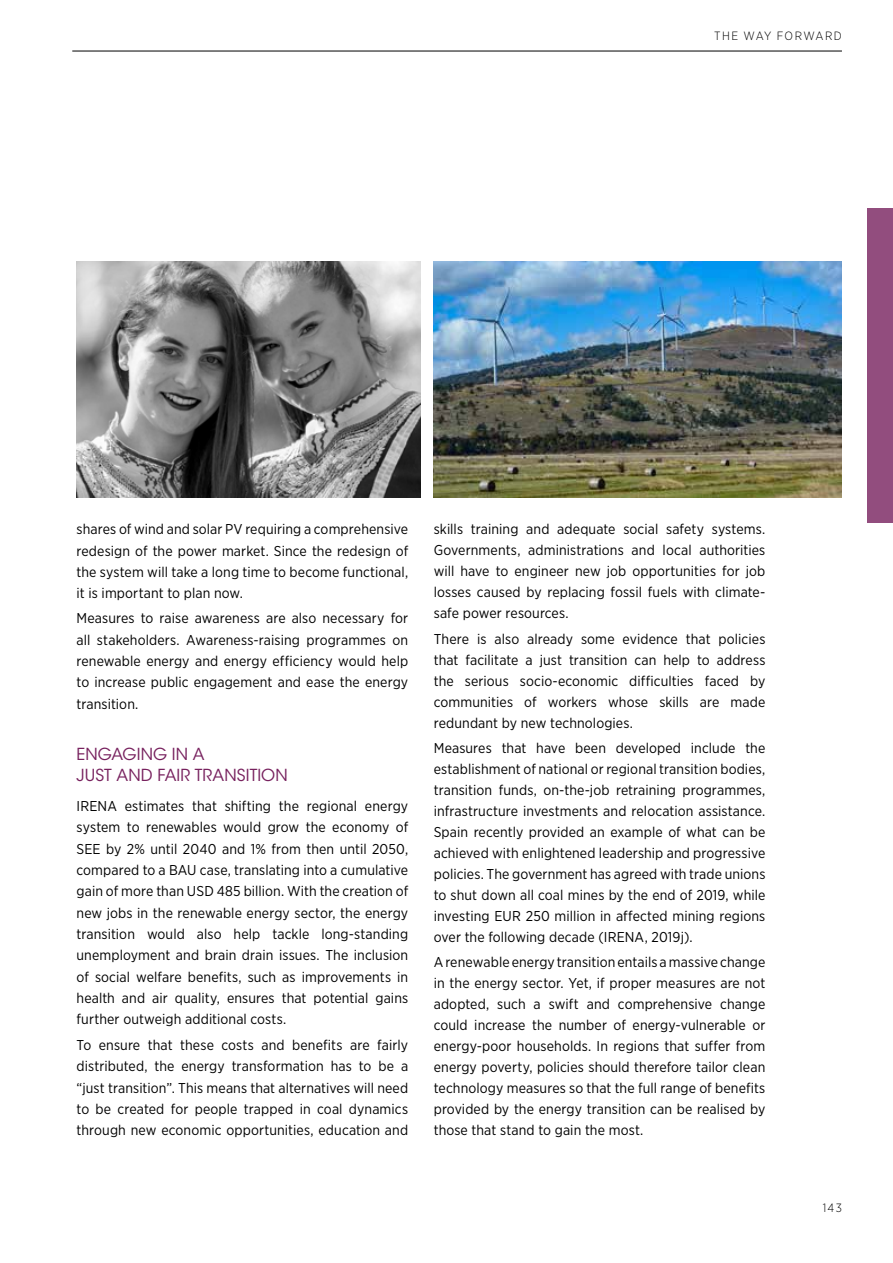
<style>
.page{position:relative;width:893px;height:1263px;background:#fff}
.page>*{position:absolute;margin:0;border:0;box-sizing:border-box;transform-origin:0 0}
.t1{font:16.5px/21.3px "ITC Avant Garde Std";letter-spacing:.005em;color:#77215e}
.Fließtext{font:14.25px/21px "Gotham Narrow";letter-spacing:.005em;color:#000;text-align:justify}
.t2{font:300 12px "Gotham Narrow";letter-spacing:.11em;color:#000}
</style>
<div class="page">
<div style="left:867px;top:208px;width:26px;height:315px;background:#924d7e"></div>
<hr style="left:72px;top:51px;width:770px;height:1px;background:#000">
<img style="left:77px;top:261px;width:344px;height:236px">
<img style="left:434px;top:261px;width:408px;height:236px">
<p class="t2" style="left:714px;top:29px;width:129px">THE WAY FORWARD</p>
<p class="Fließtext" style="left:77px;top:518px;width:333px">shares of wind and solar PV requiring a comprehensive redesign of the power market. Since the redesign of the system will take a long time to become functional, it is important to plan now.</p>
<p class="Fließtext" style="left:77px;top:607px;width:333px">Measures to raise awareness are also necessary for all stakeholders. Awareness-raising programmes on renewable energy and energy efficiency would help to increase public engagement and ease the energy transition.</p>
<h2 class="t1" style="left:77px;top:743px;width:213px">ENGAGING IN A<br>JUST AND FAIR TRANSITION</h2>
<p class="Fließtext" style="left:77px;top:795px;width:333px">IRENA estimates that shifting the regional energy system to renewables would grow the economy of SEE by 2% until 2040 and 1% from then until 2050, compared to a BAU case, translating into a cumulative gain of more than USD 485 billion. With the creation of new jobs in the renewable energy sector, the energy transition would also help tackle long-standing unemployment and brain drain issues. The inclusion of social welfare benefits, such as improvements in health and air quality, ensures that potential gains further outweigh additional costs.</p>
<p class="Fließtext" style="left:77px;top:1034px;width:333px">To ensure that these costs and benefits are fairly distributed, the energy transformation has to be a “just transition”. This means that alternatives will need to be created for people trapped in coal dynamics through new economic opportunities, education and</p>
<p class="Fließtext" style="left:434px;top:519px;width:333px">skills training and adequate social safety systems.<br>Governments, administrations and local authorities will have to engineer new job opportunities for job losses caused by replacing fossil fuels with climate&shy;safe power resources.</p>
<p class="Fließtext" style="left:434px;top:628px;width:333px">There is also already some evidence that policies that facilitate a just transition can help to address the serious socio-economic difficulties faced by communities of workers whose skills are made redundant by new technologies.</p>
<p class="Fließtext" style="left:434px;top:737px;width:333px">Measures that have been developed include the establishment of national or regional transition bodies, transition funds, on-the-job retraining programmes, infrastructure investments and relocation assistance.<br>Spain recently provided an example of what can be achieved with enlightened leadership and progressive policies. The government has agreed with trade unions to shut down all coal mines by the end of 2019, while investing EUR 250 million in affected mining regions over the following decade (IRENA, 2019j).</p>
<p class="Fließtext" style="left:434px;top:951px;width:333px">A renewable energy transition entails a massive change in the energy sector. Yet, if proper measures are not adopted, such a swift and comprehensive change could increase the number of energy-vulnerable or energy-poor households. In regions that suffer from energy poverty, policies should therefore tailor clean technology measures so that the full range of benefits provided by the energy transition can be realised by those that stand to gain the most.</p>
<p class="t2" style="left:823px;top:1200px;width:21px">143</p>
</div>
